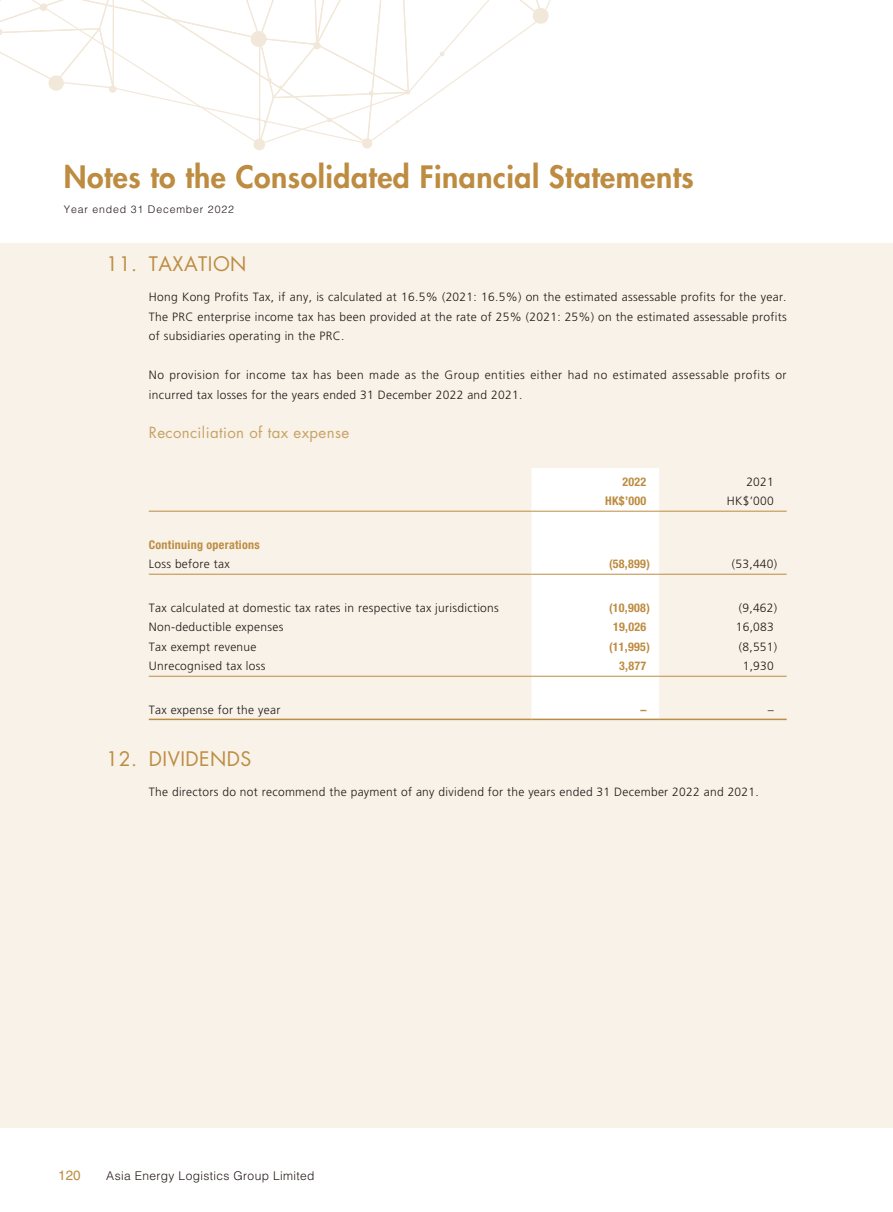
<style>
.page{position:relative;width:893px;height:1212px;background:#fff}
.page>*{position:absolute;margin:0;border:0;box-sizing:border-box;transform-origin:0 0}
.t1{font:800 30px "Futura Std";letter-spacing:.02em;color:#bd8c41}
.t2{font:19.5px "Futura Std";letter-spacing:.025em;color:#bd8c41}
.t3{font:15px "Futura Std";letter-spacing:.025em;color:#c9a263}
.t4{font:13.5px "Helvetica LT Std";color:#bd8c41}
.t5{font:300 12px/19.5px "Frutiger LT Std";letter-spacing:.025em;color:#231916;text-align:justify}
.t6{font:700 condensed 12px "Helvetica Neue LT Std";letter-spacing:.025em;color:#bd8c41}
.t7{font:300 12px "Helvetica LT Std";letter-spacing:.03em;color:#231916}
.t8{font:300 10.5px "Helvetica LT Std";letter-spacing:.08em;color:#231916}
</style>
<div class="page">
<div style="left:0;top:243px;width:893px;height:884px;background:#f8f2e9"></div>
<svg style="left:0;top:0;width:551px;height:151px"></svg>
<div style="left:531px;top:468px;width:128px;height:251px;background:#fff"></div>
<hr style="left:149px;top:511px;width:382px;height:1px;background:#bd8c41">
<hr style="left:531px;top:511px;width:128px;height:1px;background:#bd8c41">
<hr style="left:659px;top:511px;width:128px;height:1px;background:#bd8c41">
<hr style="left:149px;top:574px;width:382px;height:1px;background:#bd8c41">
<hr style="left:531px;top:574px;width:128px;height:1px;background:#bd8c41">
<hr style="left:659px;top:574px;width:128px;height:1px;background:#bd8c41">
<hr style="left:149px;top:676px;width:382px;height:1px;background:#bd8c41">
<hr style="left:531px;top:676px;width:128px;height:1px;background:#bd8c41">
<hr style="left:659px;top:676px;width:128px;height:1px;background:#bd8c41">
<hr style="left:149px;top:719px;width:382px;height:1px;background:#bd8c41">
<hr style="left:531px;top:719px;width:128px;height:1px;background:#bd8c41">
<hr style="left:659px;top:719px;width:128px;height:1px;background:#bd8c41">
<h1 class="t1" style="left:64px;top:157px;width:631px">Notes to the Consolidated Financial Statements</h1>
<p class="t8" style="left:64px;top:203px;width:172px">Year ended 31 December 2022</p>
<h2 class="t2" style="left:106px;top:252px;width:142px">11. TAXATION</h2>
<p class="t5" style="left:149px;top:288px;width:639px">Hong Kong Profits Tax, if any, is calculated at 16.5% (2021: 16.5%) on the estimated assessable profits for the year.<br>The PRC enterprise income tax has been provided at the rate of 25% (2021: 25%) on the estimated assessable profits of subsidiaries operating in the PRC.</p>
<p class="t5" style="left:149px;top:366px;width:639px">No provision for income tax has been made as the Group entities either had no estimated assessable profits or incurred tax losses for the years ended 31 December 2022 and 2021.</p>
<p class="t3" style="left:149px;top:423px;width:202px">Reconciliation of tax expense</p>
<p class="t6" style="left:622px;top:474px;width:25px">2022</p>
<p class="t5" style="left:746px;top:472px;width:29px">2021</p>
<p class="t6" style="left:605px;top:493px;width:43px">HK$’000</p>
<p class="t5" style="left:727px;top:491px;width:49px">HK$’000</p>
<p class="t6" style="left:149px;top:537px;width:112px">Continuing operations</p>
<p class="t5" style="left:149px;top:554px;width:82px">Loss before tax</p>
<p class="t6" style="left:609px;top:556px;width:42px">(58,899)</p>
<p class="t5" style="left:732px;top:554px;width:47px">(53,440)</p>
<p class="t5" style="left:149px;top:598px;width:352px">Tax calculated at domestic tax rates in respective tax jurisdictions</p>
<p class="t6" style="left:609px;top:600px;width:42px">(10,908)</p>
<p class="t5" style="left:739px;top:598px;width:40px">(9,462)</p>
<p class="t5" style="left:149px;top:617px;width:136px">Non-deductible expenses</p>
<p class="t6" style="left:613px;top:619px;width:35px">19,026</p>
<p class="t5" style="left:736px;top:617px;width:40px">16,083</p>
<p class="t5" style="left:149px;top:637px;width:109px">Tax exempt revenue</p>
<p class="t6" style="left:609px;top:639px;width:42px">(11,995)</p>
<p class="t5" style="left:739px;top:637px;width:40px">(8,551)</p>
<p class="t5" style="left:149px;top:656px;width:118px">Unrecognised tax loss</p>
<p class="t6" style="left:619px;top:658px;width:29px">3,877</p>
<p class="t5" style="left:743px;top:656px;width:33px">1,930</p>
<p class="t5" style="left:149px;top:700px;width:133px">Tax expense for the year</p>
<p class="t6" style="left:640px;top:702px;width:7px">–</p>
<p class="t5" style="left:768px;top:700px;width:7px">–</p>
<h2 class="t2" style="left:106px;top:746px;width:147px">12. DIVIDENDS</h2>
<p class="t5" style="left:149px;top:782px;width:612px">The directors do not recommend the payment of any dividend for the years ended 31 December 2022 and 2021.</p>
<p class="t4" style="left:58px;top:1167px;width:24px">120</p>
<p class="t7" style="left:106px;top:1168px;width:210px">Asia Energy Logistics Group Limited</p>
</div>
